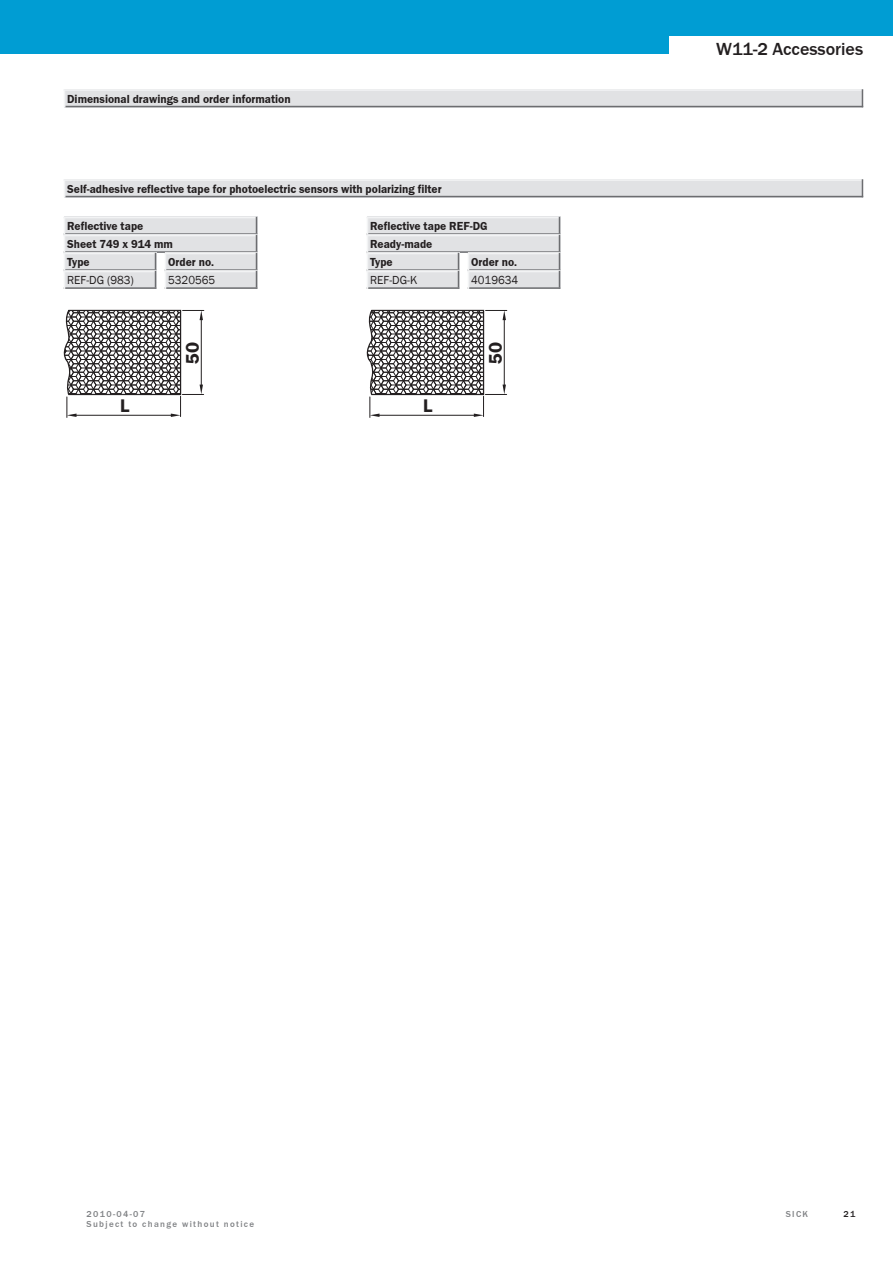
<style>
.page{position:relative;width:893px;height:1263px;background:#fff}
.page>*{position:absolute;margin:0;border:0;box-sizing:border-box;transform-origin:0 0}
.t1{font:500 18px "SICK Franklin";color:#231f20}
.t2{font:600 18px "Franklin ITCBQ";color:#231f20}
.t3{font:700 12px "SICK Franklin";color:#231f20;scale:.96 1}
.t4{font:12px "SICK Franklin";color:#231f20;scale:.96 1}
.t5{font:500 9px "SICK Franklin";letter-spacing:.15em;color:#808285}
.t6{font:500 9px "SICK Franklin";color:#231f20}
</style>
<div class="page">
<div style="left:0;top:0;width:893px;height:54px;background:#009dd3"></div>
<div style="left:670px;top:36px;width:223px;height:24px;background:#fff"></div>
<div style="left:64px;top:89px;width:799px;height:18px;background:#e1e2e4"></div>
<hr style="left:64px;top:89px;width:799px;height:2px;background:#f2f3f4">
<svg style="left:862px;top:89px;width:1px;height:17px"></svg>
<hr style="left:65px;top:106px;width:798px;height:1px;background:#6c6d70">
<svg style="left:64px;top:91px;width:1px;height:16px"></svg>
<div style="left:64px;top:179px;width:799px;height:18px;background:#e1e2e4"></div>
<hr style="left:64px;top:179px;width:799px;height:2px;background:#f2f3f4">
<svg style="left:862px;top:179px;width:1px;height:17px"></svg>
<hr style="left:65px;top:196px;width:798px;height:1px;background:#6c6d70">
<svg style="left:64px;top:181px;width:1px;height:16px"></svg>
<div style="left:367px;top:217px;width:193px;height:18px;background:#e1e2e4"></div>
<hr style="left:367px;top:217px;width:193px;height:1px;background:#f2f3f4">
<hr style="left:367px;top:233px;width:193px;height:2px;background:#6c6d70">
<div style="left:367px;top:235px;width:193px;height:18px;background:#e1e2e4"></div>
<hr style="left:367px;top:235px;width:193px;height:1px;background:#f2f3f4">
<hr style="left:367px;top:251px;width:193px;height:2px;background:#6c6d70">
<div style="left:367px;top:253px;width:92px;height:18px;background:#e1e2e4"></div>
<hr style="left:367px;top:253px;width:92px;height:1px;background:#f2f3f4">
<hr style="left:367px;top:269px;width:92px;height:2px;background:#6c6d70">
<div style="left:367px;top:271px;width:92px;height:18px;background:#e1e2e4"></div>
<hr style="left:367px;top:271px;width:92px;height:1px;background:#f2f3f4">
<svg style="left:458px;top:253px;width:1px;height:34px"></svg>
<hr style="left:367px;top:287px;width:92px;height:2px;background:#6c6d70">
<svg style="left:367px;top:218px;width:1px;height:71px"></svg>
<div style="left:468px;top:253px;width:92px;height:18px;background:#e1e2e4"></div>
<hr style="left:468px;top:253px;width:92px;height:1px;background:#f2f3f4">
<hr style="left:468px;top:269px;width:92px;height:2px;background:#6c6d70">
<div style="left:468px;top:271px;width:92px;height:18px;background:#e1e2e4"></div>
<hr style="left:468px;top:271px;width:92px;height:1px;background:#f2f3f4">
<svg style="left:559px;top:217px;width:1px;height:70px"></svg>
<hr style="left:468px;top:287px;width:92px;height:2px;background:#6c6d70">
<svg style="left:468px;top:254px;width:1px;height:35px"></svg>
<svg style="left:367px;top:310px;width:140px;height:107px"></svg>
<div style="left:64px;top:217px;width:193px;height:18px;background:#e1e2e4"></div>
<hr style="left:64px;top:217px;width:193px;height:1px;background:#f2f3f4">
<hr style="left:64px;top:233px;width:193px;height:2px;background:#6c6d70">
<div style="left:64px;top:235px;width:193px;height:18px;background:#e1e2e4"></div>
<hr style="left:64px;top:235px;width:193px;height:1px;background:#f2f3f4">
<hr style="left:64px;top:251px;width:193px;height:2px;background:#6c6d70">
<div style="left:64px;top:253px;width:92px;height:18px;background:#e1e2e4"></div>
<hr style="left:64px;top:253px;width:92px;height:1px;background:#f2f3f4">
<hr style="left:64px;top:269px;width:92px;height:2px;background:#6c6d70">
<div style="left:64px;top:271px;width:92px;height:18px;background:#e1e2e4"></div>
<hr style="left:64px;top:271px;width:92px;height:1px;background:#f2f3f4">
<svg style="left:155px;top:253px;width:1px;height:34px"></svg>
<hr style="left:64px;top:287px;width:92px;height:2px;background:#6c6d70">
<svg style="left:64px;top:218px;width:1px;height:71px"></svg>
<div style="left:165px;top:253px;width:92px;height:18px;background:#e1e2e4"></div>
<hr style="left:165px;top:253px;width:92px;height:1px;background:#f2f3f4">
<hr style="left:165px;top:269px;width:92px;height:2px;background:#6c6d70">
<div style="left:165px;top:271px;width:92px;height:18px;background:#e1e2e4"></div>
<hr style="left:165px;top:271px;width:92px;height:1px;background:#f2f3f4">
<svg style="left:256px;top:217px;width:1px;height:70px"></svg>
<hr style="left:165px;top:287px;width:92px;height:2px;background:#6c6d70">
<svg style="left:165px;top:254px;width:1px;height:35px"></svg>
<svg style="left:63px;top:309px;width:141px;height:108px"></svg>
<p class="t3" style="left:67px;top:92px;width:234px">Dimensional drawings and order information</p>
<p class="t3" style="left:67px;top:182px;width:392px">Self-adhesive reflective tape for photoelectric sensors with polarizing filter</p>
<p class="t3" style="left:67px;top:219px;width:81px">Reflective tape</p>
<p class="t3" style="left:67px;top:237px;width:112px">Sheet 749 x 914 mm</p>
<p class="t3" style="left:168px;top:255px;width:49px">Order no.</p>
<p class="t4" style="left:168px;top:273px;width:51px">5320565</p>
<p class="t3" style="left:67px;top:255px;width:25px">Type</p>
<p class="t4" style="left:67px;top:273px;width:71px">REF-DG (983)</p>
<p class="t3" style="left:370px;top:219px;width:124px">Reflective tape REF-DG</p>
<p class="t3" style="left:370px;top:237px;width:66px">Ready-made</p>
<p class="t3" style="left:471px;top:255px;width:49px">Order no.</p>
<p class="t4" style="left:471px;top:273px;width:51px">4019634</p>
<p class="t3" style="left:370px;top:255px;width:25px">Type</p>
<p class="t4" style="left:370px;top:273px;width:51px">REF-DG-K</p>
<h1 class="t2" style="left:182px;top:364px;width:23px;rotate:-90deg">50</h1>
<h1 class="t2" style="left:485px;top:364px;width:23px;rotate:-90deg">50</h1>
<h1 class="t2" style="left:120px;top:395px;width:11px">L</h1>
<h1 class="t2" style="left:423px;top:395px;width:11px">L</h1>
<h1 class="t1" style="left:716px;top:38px;width:149px">W11-2 Accessories</h1>
<p class="t5" style="left:87px;top:1209px;width:60px">2010-04-07</p>
<p class="t5" style="left:786px;top:1209px;width:24px">SICK</p>
<p class="t6" style="left:843px;top:1209px;width:13px">21</p>
<p class="t5" style="left:87px;top:1219px;width:169px">Subject to change without notice</p>
</div>
